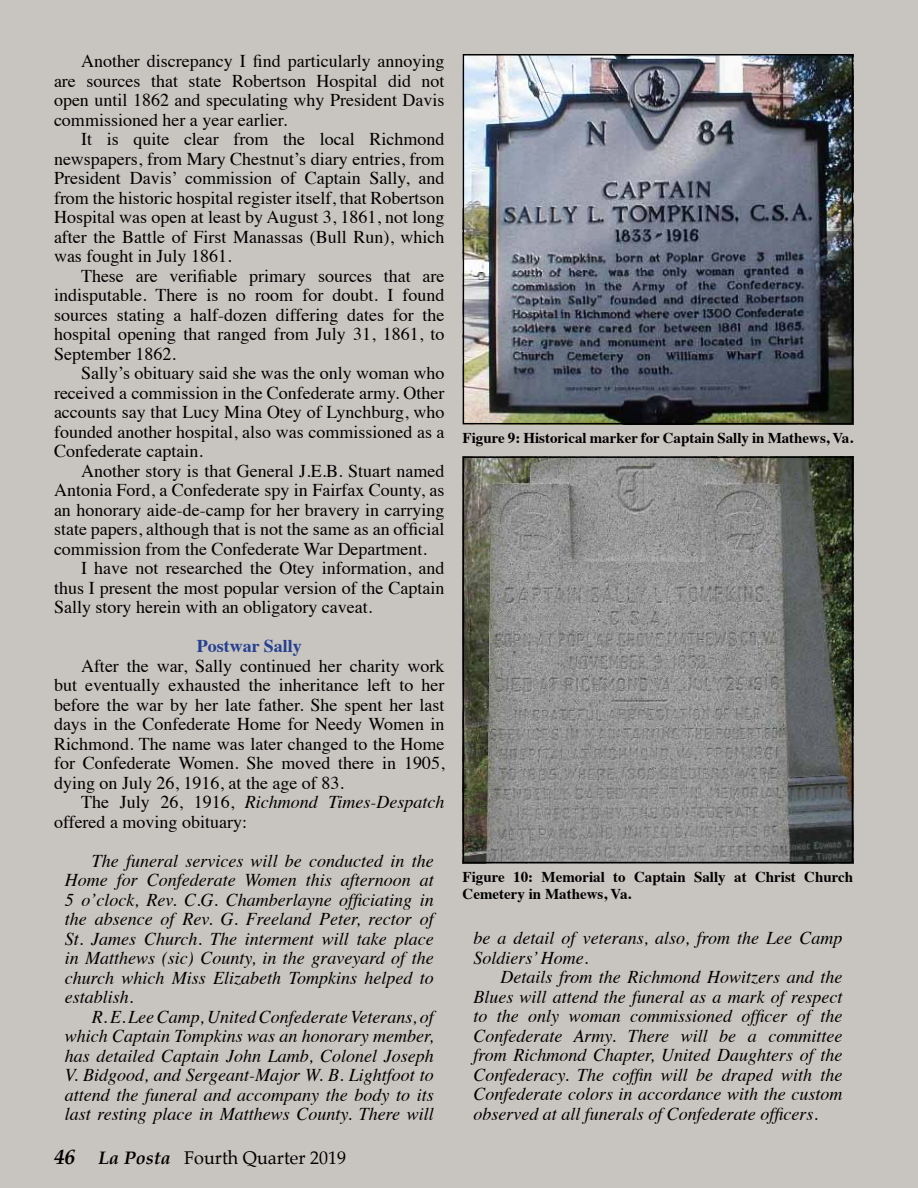
<style>
.page{position:relative;width:918px;height:1188px;background:#c8c5c0}
.page>*{position:absolute;margin:0;border:0;box-sizing:border-box;transform-origin:0 0}
.t1{font:italic 700 21px "Palatino";color:#000}
.t2{font:18px/19.5px "Times";color:#000;text-align:justify}
.t3{font:italic 18px/19.5px "Times";color:#000;text-align:justify}
.t4{font:18px "Palatino";color:#000}
.t5{font:700 18px "Times";color:#25408f}
.t6{font:700 15px/16.5px "Times";color:#000}
.s1{font-style:italic}
.s2{font-weight:700;font-style:italic}
</style>
<div class="page">
<img style="left:466px;top:459px;width:384px;height:401px">
<img style="left:466px;top:57px;width:384px;height:364px">
<div style="left:463px;top:54px;width:390px;height:370px;border:2px solid #000"></div>
<div style="left:463px;top:456px;width:390px;height:407px;border:2px solid #000"></div>
<p class="t2" style="left:54px;top:50px;width:392px;text-indent:27px">Another discrepancy I find particularly annoying are sources that state Robertson Hospital did not open until 1862 and speculating why President Davis commissioned her a year earlier.</p>
<p class="t2" style="left:54px;top:128px;width:392px;text-indent:27px">It is quite clear from the local Richmond newspapers, from Mary Chestnut’s diary entries, from President Davis’ commission of Captain Sally, and from the historic hospital register itself, that Robertson Hospital was open at least by August 3, 1861, not long after the Battle of First Manassas (Bull Run), which was fought in July 1861.</p>
<p class="t2" style="left:54px;top:265px;width:392px;text-indent:27px">These are verifiable primary sources that are indisputable. There is no room for doubt. I found sources stating a half-dozen differing dates for the hospital opening that ranged from July 31, 1861, to September 1862.</p>
<p class="t2" style="left:54px;top:362px;width:392px;text-indent:27px">Sally’s obituary said she was the only woman who received a commission in the Confederate army. Other accounts say that Lucy Mina Otey of Lynchburg, who founded another hospital, also was commissioned as a Confederate captain.</p>
<p class="t2" style="left:81px;top:460px;width:365px">Another story is that General J.E.B. Stuart named</p>
<p class="t2" style="left:54px;top:479px;width:392px">Antonia Ford, a Confederate spy in Fairfax County, as</p>
<p class="t2" style="left:54px;top:499px;width:392px">an honorary aide-de-camp for her bravery in carrying</p>
<p class="t2" style="left:54px;top:518px;width:392px">state papers, although that is not the same as an official</p>
<p class="t2" style="left:54px;top:538px;width:375px">commission from the Confederate War Department.</p>
<p class="t2" style="left:81px;top:557px;width:365px">I have not researched the Otey information, and</p>
<p class="t2" style="left:54px;top:576px;width:392px">thus I present the most popular version of the Captain</p>
<p class="t2" style="left:54px;top:596px;width:320px">Sally story herein with an obligatory caveat.</p>
<p class="t5" style="left:197px;top:629px;width:107px">Postwar Sally</p>
<p class="t2" style="left:54px;top:654px;width:392px;text-indent:27px">After the war, Sally continued her charity work but eventually exhausted the inheritance left to her before the war by her late father. She spent her last days in the Confederate Home for Needy Women in Richmond. The name was later changed to the Home for Confederate Women. She moved there in 1905, dying on July 26, 1916, at the age of 83.</p>
<p class="t2" style="left:54px;top:791px;width:392px;text-indent:27px">The July 26, 1916, <span class="s1">Richmond Times-Despatch </span>offered a moving obituary:</p>
<p class="t3" style="left:65px;top:850px;width:371px;text-indent:27px">The funeral services will be conducted in the Home for Confederate Women this afternoon at 5 o’clock, Rev. C.G. Chamberlayne officiating in the absence of Rev. G. Freeland Peter, rector of St. James Church. The interment will take place in Matthews (sic) County, in the graveyard of the church which Miss Elizabeth Tompkins helped to establish.</p>
<p class="t3" style="left:65px;top:1006px;width:371px;text-indent:27px">R. E. Lee Camp, United Confederate Veterans, of which Captain Tompkins was an honorary member, has detailed Captain John Lamb, Colonel Joseph V. Bidgood, and Sergeant-Major W. B. Lightfoot to attend the funeral and accompany the body to its last resting place in Matthews County. There will</p>
<p class="t4" style="left:184px;top:1143px;width:163px">Fourth Quarter 2019</p>
<p class="t1" style="left:54px;top:1141px;width:22px">46</p>
<p class="t4" style="left:98px;top:1144px;width:245px"><span class="s2">La Posta</span> Fourth Quarter 2019</p>
<p class="t6" style="left:463px;top:428px;width:392px">Figure 9: Historical marker for Captain Sally in Mathews, Va.</p>
<p class="t6" style="left:463px;top:867px;width:392px">Figure 10: Memorial to Captain Sally at Christ Church<br>Cemetery in Mathews, Va.</p>
<p class="t3" style="left:473px;top:928px;width:370px">be a detail of veterans, also, from the Lee Camp<br>Soldiers’ Home.</p>
<p class="t3" style="left:473px;top:967px;width:371px;text-indent:27px">Details from the Richmond Howitzers and the Blues will attend the funeral as a mark of respect to the only woman commissioned officer of the Confederate Army. There will be a committee from Richmond Chapter, United Daughters of the Confederacy. The coffin will be draped with the Confederate colors in accordance with the custom observed at all funerals of Confederate officers.</p>
</div>
